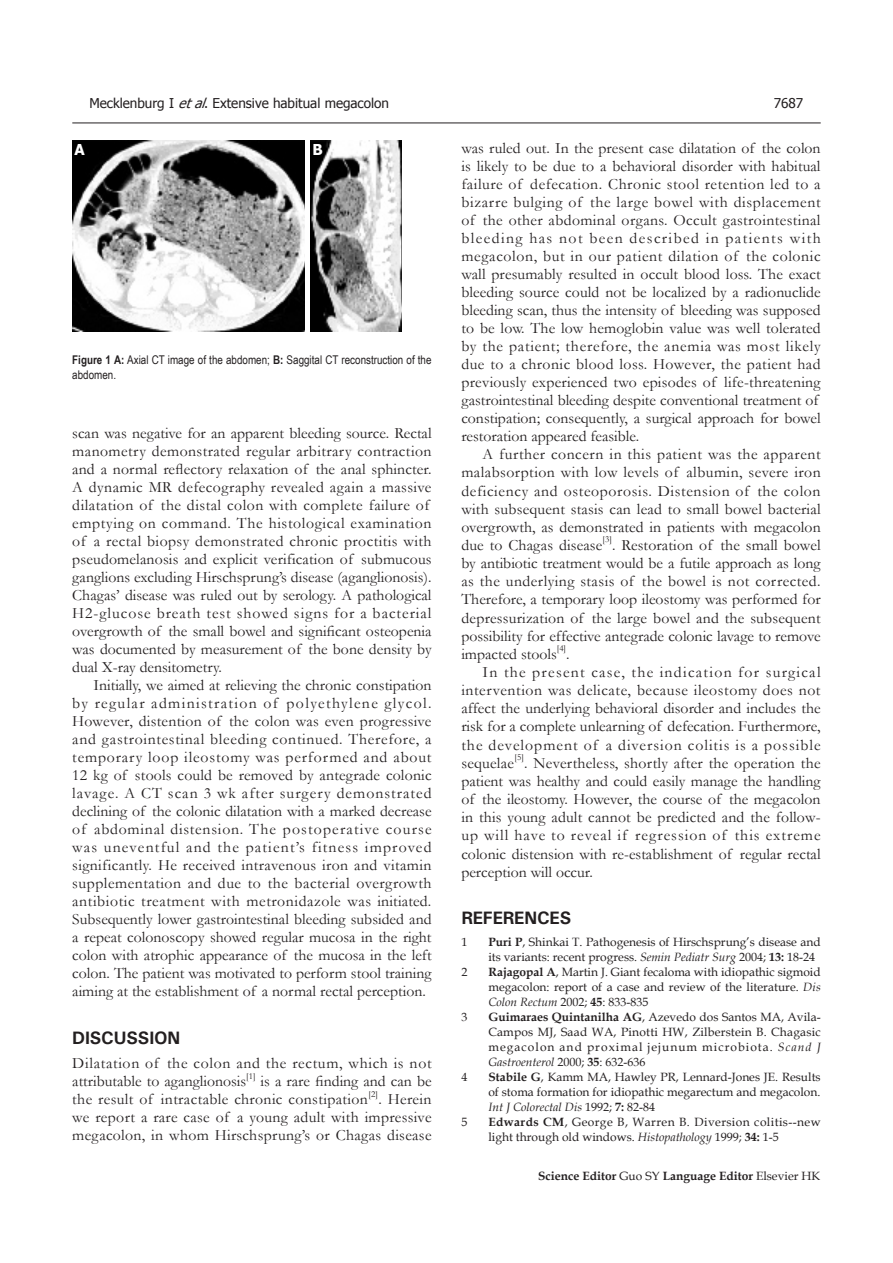
<style>
.page{position:relative;width:893px;height:1263px;background:#fff}
.page>*{position:absolute;margin:0;border:0;box-sizing:border-box;transform-origin:0 0}
.一级标题{font:700 18px "Univers";letter-spacing:-.01em;color:#231f20}
.一级标题正文{font:15.75px/18px "Garamond";letter-spacing:.01em;color:#231f20;text-align:justify}
.一级标题正文-2{font:15.75px/18px "Garamond";letter-spacing:.04em;color:#231f20}
.表格中文字{font:700 15px "Tahoma";color:#fff}
.作者{font:13.5px "Tahoma";color:#231f20}
.参考文献正文{font:12px/15px "Book Antiqua";color:#231f20;text-align:justify}
.参考文献正文-2{font:12px/15px "Book Antiqua";letter-spacing:.035em;color:#231f20}
.照片说明{font:12px/14.4px "Arial Narrow";color:#231f20}
.科学编辑{font:700 12px "Book Antiqua";color:#231f20}
.一级标题正文-3{font:9.15px "Garamond";color:#231f20}
.s1{font-style:italic}
.s2{font-weight:700}
.s3{font-weight:400}
</style>
<div class="page">
<img style="left:310px;top:140px;width:91px;height:191px">
<hr style="left:72px;top:123px;width:749px;height:1px;background:#231f20">
<img style="left:72px;top:140px;width:232px;height:191px">
<p class="作者" style="left:89px;top:94px;width:301px">Mecklenburg I <span class="s1">etal</span>. Extensive habitual megacolon</p>
<p class="作者" style="left:774px;top:94px;width:31px">7687</p>
<p class="表格中文字" style="left:74px;top:139px;width:12px">A</p>
<p class="表格中文字" style="left:313px;top:139px;width:12px">B</p>
<p class="照片说明" style="left:72px;top:352px;width:361px"><span class="s2">Figure 1 A:</span> Axial CT image of the abdomen; <span class="s2">B:</span> Saggital CT reconstruction of the abdomen.</p>
<p class="一级标题正文" style="left:72px;top:424px;width:361px;text-align:left">scan was negative for an apparent bleeding source. Rectal manometry demonstrated regular arbitrary contraction and a normal reflectory relaxation of the anal sphincter.<br>A dynamic MR defecography revealed again a massive dilatation of the distal colon with complete failure of emptying on command. The histological examination of a rectal biopsy demonstrated chronic proctitis with pseudomelanosis and explicit verification of submucous ganglions excluding Hirschsprung’s disease (aganglionosis).<br>Chagas’ disease was ruled out by serology. A pathological H2-glucose breath test showed signs for a bacterial overgrowth of the small bowel and significant osteopenia was documented by measurement of the bone density by dual X-ray densitometry.</p>
<p class="一级标题正文" style="left:72px;top:676px;width:361px;text-indent:21px">Initially, we aimed at relieving the chronic constipation by regular administration of polyethylene glycol.<br>However, distention of the colon was even progressive and gastrointestinal bleeding continued. Therefore, a temporary loop ileostomy was performed and about 12 kg of stools could be removed by antegrade colonic lavage. A CT scan 3 wk after surgery demonstrated declining of the colonic dilatation with a marked decrease of abdominal distension. The postoperative course was uneventful and the patient’s fitness improved significantly. He received intravenous iron and vitamin supplementation and due to the bacterial overgrowth antibiotic treatment with metronidazole was initiated.<br>Subsequently lower gastrointestinal bleeding subsided and a repeat colonoscopy showed regular mucosa in the right colon with atrophic appearance of the mucosa in the left colon. The patient was motivated to perform stool training aiming at the establishment of a normal rectal perception.</p>
<p class="一级标题" style="left:72px;top:1026px;width:110px">DISCUSSION</p>
<p class="一级标题正文-2" style="left:72px;top:1054px;width:361px">Dilatation of the colon and the rectum, which is not attributable to aganglionosis</p>
<p class="一级标题正文-3" style="left:246px;top:1069px;width:11px">[1]</p>
<p class="一级标题正文" style="left:72px;top:1072px;width:361px;text-indent:188px">is a rare finding and can be the result of intractable chronic constipation</p>
<p class="一级标题正文-3" style="left:368px;top:1087px;width:11px">[2]</p>
<p class="一级标题正文" style="left:72px;top:1090px;width:361px;text-indent:306px">. Herein we report a rare case of a young adult with impressive megacolon, in whom Hirschsprung’s or Chagas disease</p>
<p class="一级标题正文" style="left:461px;top:139px;width:361px;text-align:left">was ruled out. In the present case dilatation of the colon is likely to be due to a behavioral disorder with habitual failure of defecation. Chronic stool retention led to a bizarre bulging of the large bowel with displacement of the other abdominal organs. Occult gastrointestinal bleeding has not been described in patients with megacolon, but in our patient dilation of the colonic wall presumably resulted in occult blood loss. The exact bleeding source could not be localized by a radionuclide bleeding scan, thus the intensity of bleeding was supposed to be low. The low hemoglobin value was well tolerated by the patient; therefore, the anemia was most likely due to a chronic blood loss. However, the patient had previously experienced two episodes of life-threatening gastrointestinal bleeding despite conventional treatment of constipation; consequently, a surgical approach for bowel restoration appeared feasible.</p>
<p class="一级标题正文" style="left:461px;top:445px;width:361px;text-indent:21px">A further concern in this patient was the apparent malabsorption with low levels of albumin, severe iron deficiency and osteoporosis. Distension of the colon with subsequent stasis can lead to small bowel bacterial overgrowth, as demonstrated in patients with megacolon due to Chagas disease</p>
<p class="一级标题正文-3" style="left:602px;top:533px;width:11px">[3]</p>
<p class="一级标题正文" style="left:461px;top:535px;width:361px;text-indent:151px">. Restoration of the small bowel by antibiotic treatment would be a futile approach as long as the underlying stasis of the bowel is not corrected.<br>Therefore, a temporary loop ileostomy was performed for depressurization of the large bowel and the subsequent possibility for effective antegrade colonic lavage to remove impacted stools</p>
<p class="一级标题正文-3" style="left:557px;top:642px;width:11px">[4]</p>
<p class="一级标题正文" style="left:566px;top:644px;width:5px">.</p>
<p class="一级标题正文" style="left:461px;top:663px;width:361px;text-indent:21px">In the present case, the indication for surgical intervention was delicate, because ileostomy does not affect the underlying behavioral disorder and includes the risk for a complete unlearning of defecation. Furthermore, the development of a diversion colitis is a possible sequelae</p>
<p class="一级标题正文-3" style="left:514px;top:751px;width:11px">[5]</p>
<p class="一级标题正文" style="left:461px;top:753px;width:361px;text-indent:63px">. Nevertheless, shortly after the operation the patient was healthy and could easily manage the handling of the ileostomy. However, the course of the megacolon in this young adult cannot be predicted and the follow&shy;up will have to reveal if regression of this extreme colonic distension with re-establishment of regular rectal perception will occur.</p>
<p class="一级标题" style="left:461px;top:906px;width:111px">REFERENCES</p>
<p class="参考文献正文" style="left:461px;top:934px;width:7px">1</p>
<p class="参考文献正文" style="left:488px;top:934px;width:334px"><span class="s2">Puri P</span>, Shinkai T. Pathogenesis of Hirschsprung’s disease and its variants: recent progress. <span class="s1">Semin Pediatr Surg</span> 2004; <span class="s2">13:</span> 18-24</p>
<p class="参考文献正文" style="left:461px;top:964px;width:7px">2</p>
<p class="参考文献正文" style="left:488px;top:964px;width:334px"><span class="s2">Rajagopal A</span>, Martin J. Giant fecaloma with idiopathic sigmoid megacolon: report of a case and review of the literature. <span class="s1">Dis Colon Rectum</span> 2002; <span class="s2">45</span>: 833-835</p>
<p class="参考文献正文" style="left:461px;top:1009px;width:7px">3</p>
<p class="参考文献正文" style="left:488px;top:1009px;width:334px"><span class="s2">Guimaraes Quintanilha AG</span>, Azevedo dos Santos MA, Avila-Campos MJ, Saad WA, Pinotti HW, Zilberstein B. Chagasic megacolon and proximal jejunum microbiota. <span class="s1">Scand J Gastroenterol</span> 2000; <span class="s2">35</span>: 632-636</p>
<p class="参考文献正文" style="left:461px;top:1069px;width:7px">4</p>
<p class="参考文献正文" style="left:488px;top:1069px;width:334px"><span class="s2">Stabile G</span>, Kamm MA, Hawley PR, Lennard-Jones JE. Results of stoma formation for idiopathic megarectum and megacolon.<br><span class="s1">Int J Colorectal Dis</span> 1992; <span class="s2">7:</span> 82-84</p>
<p class="参考文献正文" style="left:461px;top:1114px;width:7px">5</p>
<p class="参考文献正文-2" style="left:488px;top:1114px;width:334px"><span class="s2">Edwards CM</span>, George B, Warren B. Diversion colitis--new light through old windows. <span class="s1">Histopathology</span> 1999; <span class="s2">34:</span> 1-5</p>
<p class="科学编辑" style="left:538px;top:1167px;width:284px">Science Editor <span class="s3">Guo SY</span> Language Editor <span class="s3">Elsevier HK</span></p>
</div>
